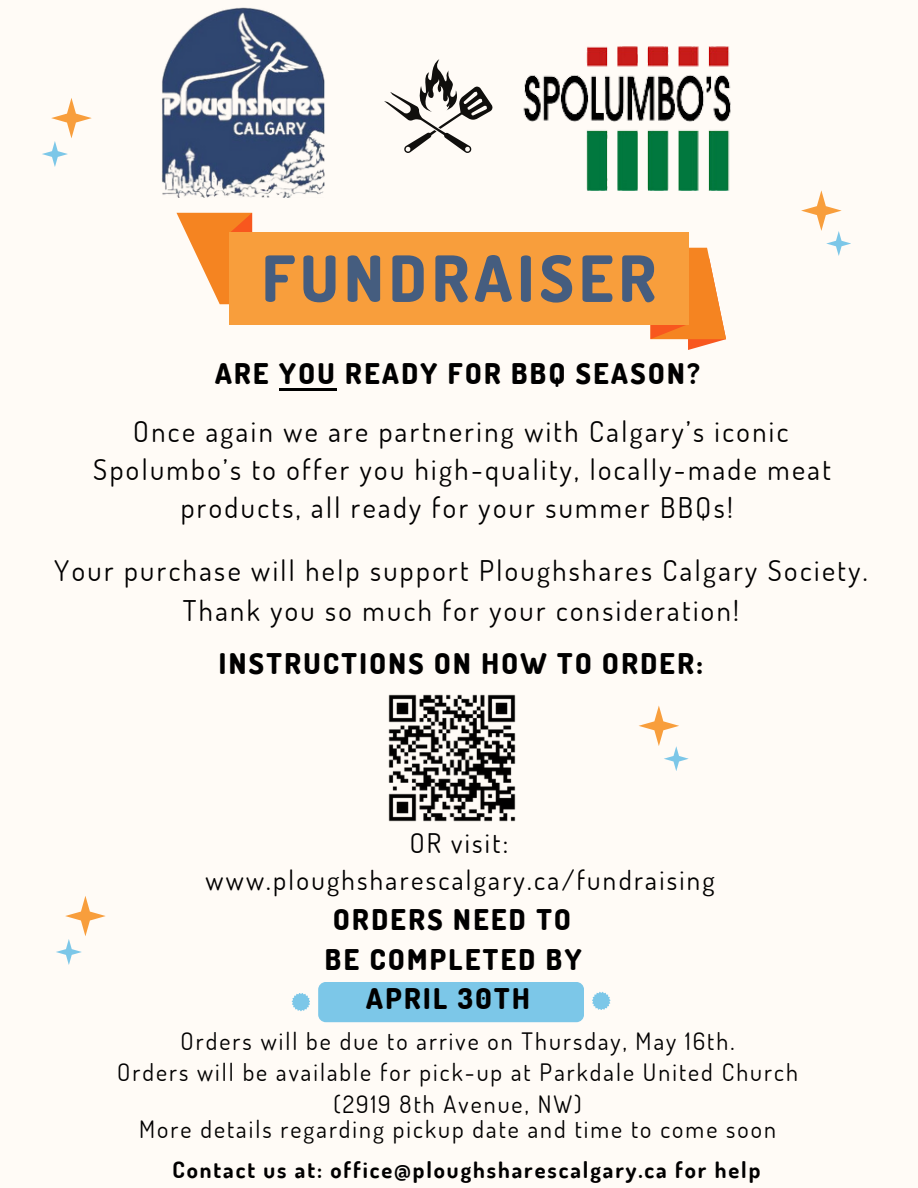
<style>
.page{position:relative;width:918px;height:1188px;background:#fffbf6}
.page>*{position:absolute;margin:0;border:0;box-sizing:border-box;transform-origin:0 0}
.t1{font:800 63.6px "Dosis";letter-spacing:.085em;color:#455d7f}
.t2{font:28.5px/38.2px "Dosis";letter-spacing:.085em;color:#000;text-align:center}
.t3{font:800 28.5px/39.3px "Dosis";letter-spacing:.085em;color:#000;text-align:center}
.t4{font:27px/37.2px "Dosis";letter-spacing:.085em;color:#000;text-align:center}
.t5{font:24px/31.5px "Dosis";letter-spacing:.085em;color:#000;text-align:center}
.t6{font:700 22.5px "Dosis";letter-spacing:.085em;color:#000}
</style>
<div class="page">
<svg style="left:42px;top:98px;width:50px;height:69px"></svg>
<div style="left:318px;top:982px;width:266px;height:40px;background:#7cc7e8"></div>
<svg style="left:292px;top:993px;width:18px;height:18px"></svg>
<svg style="left:592px;top:992px;width:19px;height:18px"></svg>
<img style="left:162px;top:7px;width:163px;height:191px">
<svg style="left:650px;top:248px;width:76px;height:102px"></svg>
<svg style="left:176px;top:213px;width:76px;height:91px"></svg>
<div style="left:230px;top:233px;width:458px;height:91px;background:#f89e3c"></div>
<svg style="left:801px;top:190px;width:50px;height:66px"></svg>
<img style="left:388px;top:694px;width:128px;height:128px">
<svg style="left:56px;top:896px;width:50px;height:69px"></svg>
<svg style="left:639px;top:706px;width:49px;height:65px"></svg>
<img style="left:523px;top:46px;width:208px;height:145px">
<hr style="left:279px;top:389px;width:58px;height:2px;background:#000">
<svg style="left:384px;top:59px;width:109px;height:94px"></svg>
<p class="t1" style="left:262px;top:237px;width:395px">FUNDRAISER</p>
<h3 class="t3" style="left:215px;top:353px;width:487px">ARE YOU READY FOR BBQ SEASON?</h3>
<h3 class="t2" style="left:93px;top:412px;width:739px">Once again we are partnering with Calgary’s iconic<br>Spolumbo’s to offer you high-quality, locally-made meat products, all ready for your summer BBQs!</h3>
<h3 class="t2" style="left:54px;top:550px;width:815px;line-height:39.3px">Your purchase will help support Ploughshares Calgary Society.<br>Thank you so much for your consideration!</h3>
<h3 class="t3" style="left:219px;top:643px;width:485px">INSTRUCTIONS ON HOW TO ORDER:</h3>
<p class="t4" style="left:205px;top:824px;width:511px">OR visit: www.ploughsharescalgary.ca/fundraising</p>
<h2 class="t3" style="left:325px;top:899px;width:258px">ORDERS NEED TO<br>BE COMPLETED BY<br>APRIL 30TH</h2>
<p class="t5" style="left:181px;top:1024px;width:555px">Orders will be due to arrive on Thursday, May 16th.</p>
<p class="t5" style="left:117px;top:1056px;width:682px">Orders will be available for pick-up at Parkdale United Church (2919 8th Avenue, NW)</p>
<p class="t5" style="left:139px;top:1113px;width:638px">More details regarding pickup date and time to come soon</p>
<h2 class="t6" style="left:172px;top:1155px;width:589px">Contact us at: office@ploughsharescalgary.ca for help</h2>
</div>
